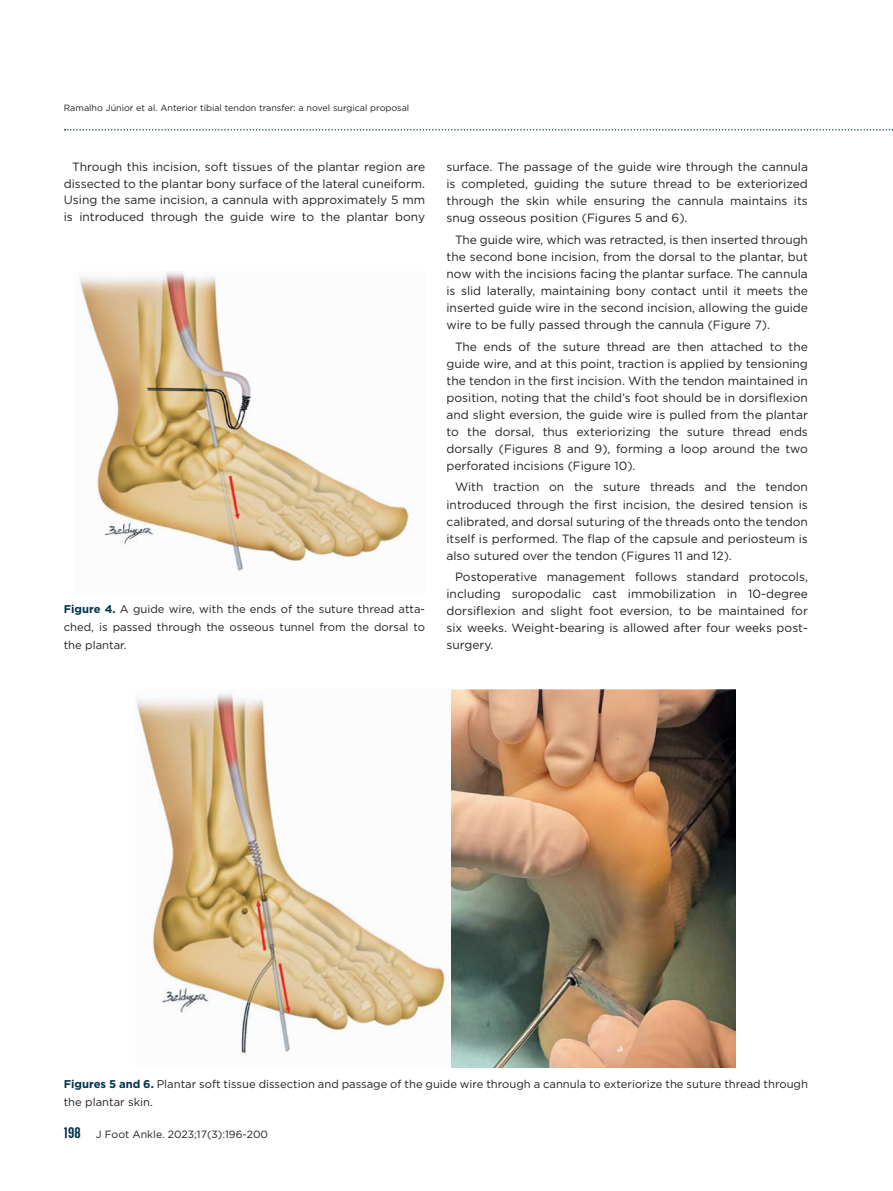
<style>
.page{position:relative;width:893px;height:1191px;background:#fff}
.page>*{position:absolute;margin:0;border:0;box-sizing:border-box;transform-origin:0 0}
.t1{font:12px/17.1px "Gotham";color:#231f20;text-align:justify}
.t2{font:11.25px/18px "Gotham";color:#231f20;text-align:justify}
.t3{font:10.5px "Gotham";color:#231f20}
.t4{font:9px "Gotham";color:#231f20}
.s1{font-weight:700;color:#01344e}
.s2{font-family:"Flama Cond";font-weight:600;font-size:15px;color:#01344e}
</style>
<div class="page">
<svg style="left:65px;top:129px;width:828px;height:1px"></svg>
<img style="left:79px;top:271px;width:330px;height:300px">
<img style="left:136px;top:690px;width:600px;height:377px">
<p class="t4" style="left:64px;top:102px;width:347px">Ramalho Júnior et al. Anterior tibial tendon transfer: a novel surgical proposal</p>
<p class="t1" style="left:64px;top:158px;width:363px;line-height:16.5px;text-indent:9px">Through this incision, soft tissues of the plantar region are dissected to the plantar bony surface of the lateral cuneiform.<br>Using the same incision, a cannula with approximately 5 mm is introduced through the guide wire to the plantar bony</p>
<p class="t2" style="left:64px;top:600px;width:363px"><span class="s1">Figure 4.</span> A guide wire, with the ends of the suture thread atta&shy;ched, is passed through the osseous tunnel from the dorsal to the plantar.</p>
<p class="t1" style="left:446px;top:158px;width:363px">surface. The passage of the guide wire through the cannula is completed, guiding the suture thread to be exteriorized through the skin while ensuring the cannula maintains its snug osseous position (Figures 5 and 6).</p>
<p class="t1" style="left:446px;top:231px;width:363px;text-indent:9px">The guide wire, which was retracted, is then inserted through the second bone incision, from the dorsal to the plantar, but now with the incisions facing the plantar surface. The cannula is slid laterally, maintaining bony contact until it meets the inserted guide wire in the second incision, allowing the guide wire to be fully passed through the cannula (Figure 7).</p>
<p class="t1" style="left:446px;top:337px;width:363px;text-indent:9px">The ends of the suture thread are then attached to the guide wire, and at this point, traction is applied by tensioning the tendon in the first incision. With the tendon maintained in position, noting that the child’s foot should be in dorsiflexion and slight eversion, the guide wire is pulled from the plantar to the dorsal, thus exteriorizing the suture thread ends dorsally (Figures 8 and 9), forming a loop around the two perforated incisions (Figure 10).</p>
<p class="t1" style="left:446px;top:478px;width:363px;text-indent:9px">With traction on the suture threads and the tendon introduced through the first incision, the desired tension is calibrated, and dorsal suturing of the threads onto the tendon itself is performed. The flap of the capsule and periosteum is also sutured over the tendon (Figures 11 and 12).</p>
<p class="t1" style="left:446px;top:568px;width:363px;text-indent:9px">Postoperative management follows standard protocols, including suropodalic cast immobilization in 10-degree dorsiflexion and slight foot eversion, to be maintained for six weeks. Weight-bearing is allowed after four weeks post&shy;surgery.</p>
<p class="t2" style="left:64px;top:1074px;width:746px"><span class="s1">Figures 5 and 6.</span> Plantar soft tissue dissection and passage of the guide wire through a cannula to exteriorize the suture thread through the plantar skin.</p>
<p class="t3" style="left:64px;top:1127px;width:206px"><span class="s2">198</span> J Foot Ankle. 2023;17(3):196-200</p>
</div>
